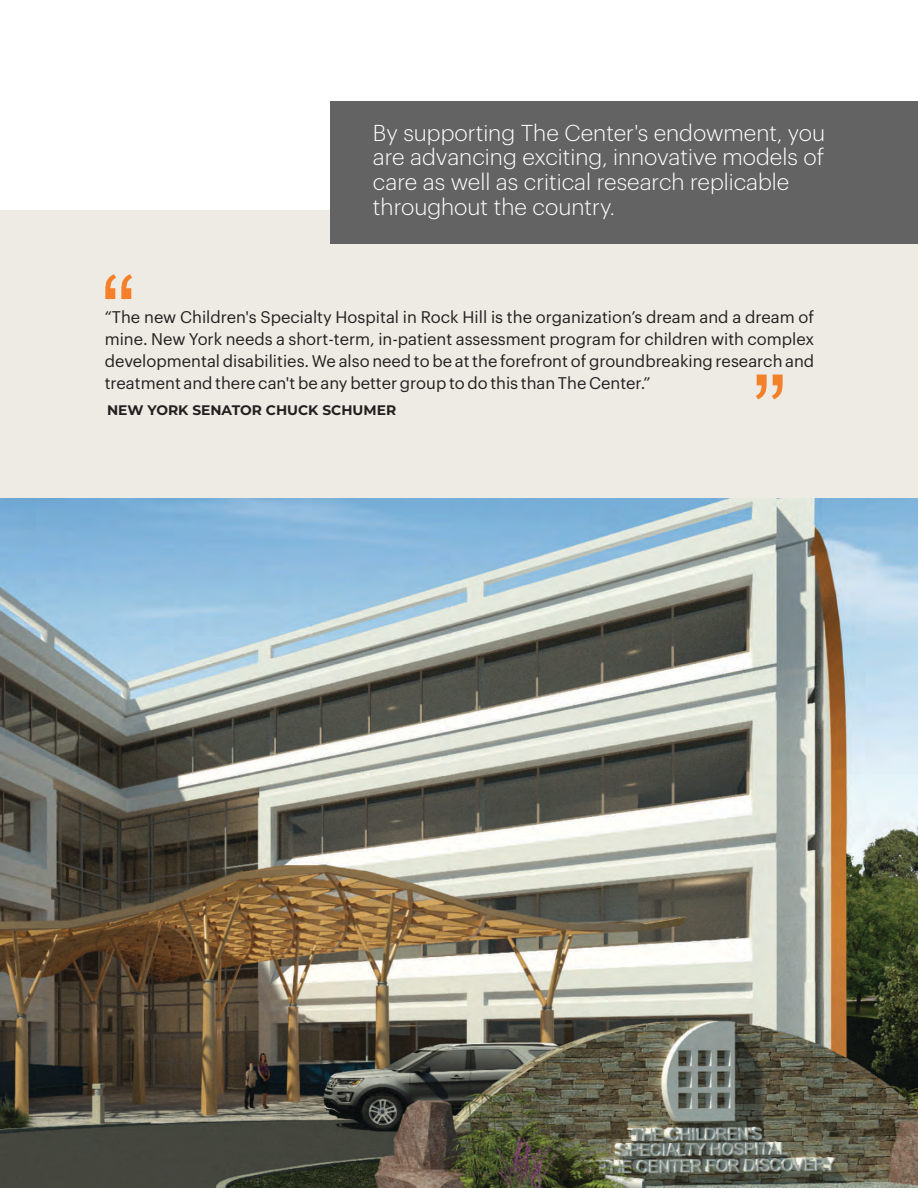
<style>
.page{position:relative;width:918px;height:1188px;background:#fff}
.page>*{position:absolute;margin:0;border:0;box-sizing:border-box;transform-origin:0 0}
.t1{font:106.05px "Arial";color:#f5802b}
.t2{font:300 22.5px/24.6px "Graphik";color:#fff}
.t3{font:16.5px/22px "Graphik";color:#231f20;text-align:justify}
.t4{font:700 13.8px "Montserrat";color:#231f20}
</style>
<div class="page">
<div style="left:0;top:211px;width:918px;height:389px;background:#eeebe4"></div>
<div style="left:330px;top:102px;width:588px;height:142px;background:#636363"></div>
<img style="left:0;top:499px;width:918px;height:689px">
<h1 class="t1" style="left:101px;top:274px;width:37px">“</h1>
<h2 class="t2" style="left:373px;top:121px;width:454px">By supporting The Center's endowment, you are advancing exciting, innovative models of care as well as critical research replicable throughout the country.</h2>
<p class="t3" style="left:105px;top:306px;width:711px">“The new Children's Specialty Hospital in Rock Hill is the organization’s dream and a dream of mine. New York needs a short-term, in-patient assessment program for children with complex developmental disabilities. We also need to be at the forefront of groundbreaking research and treatment and there can't be any better group to do this than The Center.”</p>
<h1 class="t1" style="left:787px;top:399px;width:37px;rotate:-180deg">“</h1>
<p class="t4" style="left:107px;top:402px;width:291px">NEW YORK SENATOR CHUCK SCHUMER</p>
</div>
